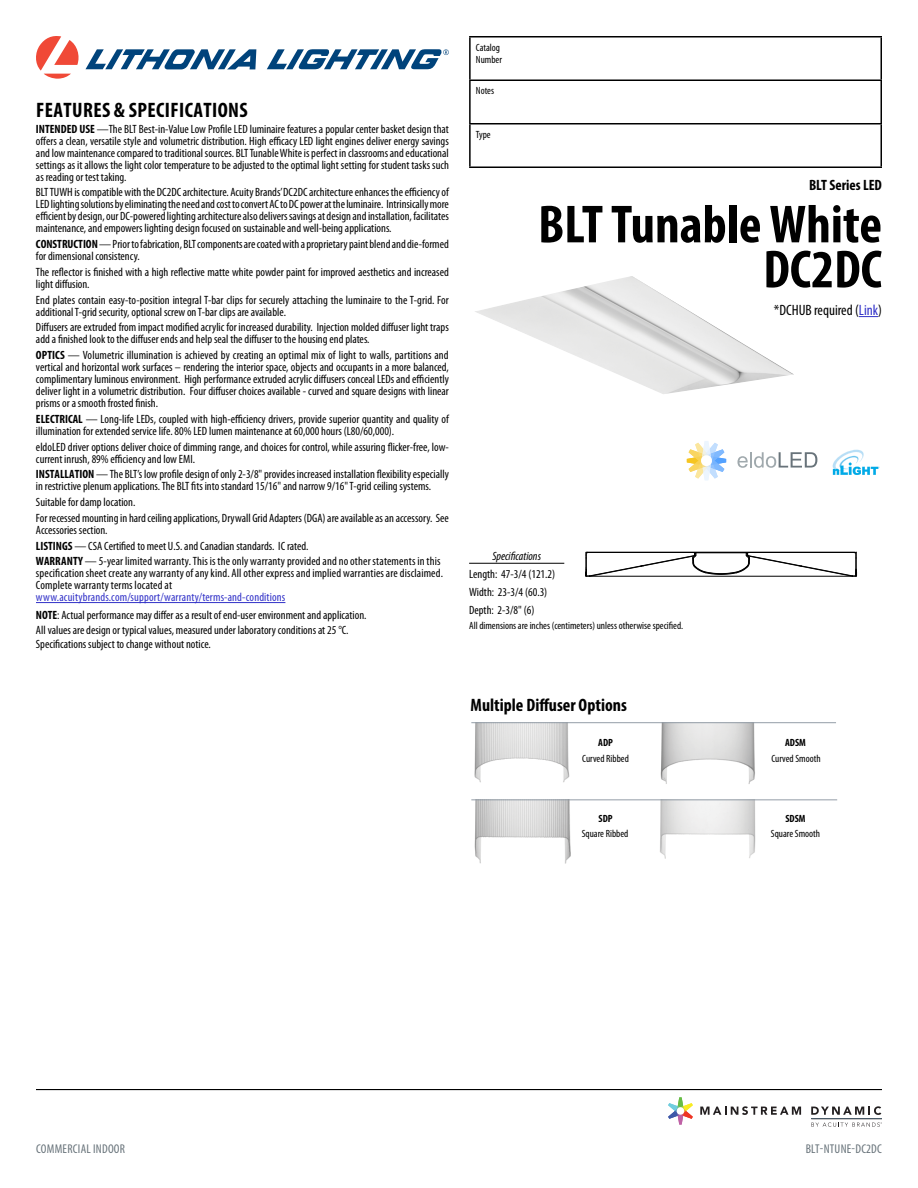
<style>
.page{position:relative;width:918px;height:1188px;background:#fff}
.page>*{position:absolute;margin:0;border:0;box-sizing:border-box;transform-origin:0 0}
.t1{font:700 condensed 54px/45px "Myriad Pro";color:#000;text-align:right}
.t2{font:700 condensed 21px "Myriad Pro";letter-spacing:.02em;color:#000}
.t3{font:700 condensed 18px "Myriad Pro";color:#000}
.t4{font:condensed 15px "Myriad Pro";color:#000}
.t5{font:700 condensed 15px "Myriad Pro";color:#000}
.t6{font:condensed 12.75px "Myriad Pro";letter-spacing:.02em;color:#68737a}
.t7{font:condensed 12px/12px "Myriad Pro";color:#000}
.t8{font:italic condensed 12px "Myriad Pro";color:#000}
.t9{font:condensed 10.5px/12.6px "Myriad Pro";color:#000}
.t10{font:700 condensed 10.5px "Myriad Pro";color:#000}
.s1{font-weight:700}
.s2{color:#3232c8}
</style>
<div class="page">
<hr style="left:36px;top:1089px;width:846px;height:1px;background:#000">
<svg style="left:700px;top:1106px;width:101px;height:9px"></svg>
<svg style="left:811px;top:1106px;width:70px;height:9px"></svg>
<svg style="left:668px;top:1097px;width:25px;height:28px"></svg>
<hr style="left:811px;top:1118px;width:71px;height:1px;background:#495966">
<svg style="left:811px;top:1122px;width:71px;height:5px"></svg>
<img style="left:475px;top:276px;width:319px;height:118px">
<svg style="left:859px;top:316px;width:19px;height:1px"></svg>
<hr style="left:469px;top:36px;width:413px;height:2px;background:#000">
<hr style="left:469px;top:38px;width:2px;height:42px;background:#000">
<hr style="left:880px;top:38px;width:2px;height:42px;background:#000">
<hr style="left:469px;top:80px;width:413px;height:1px;background:#000">
<hr style="left:469px;top:81px;width:2px;height:42px;background:#000">
<hr style="left:880px;top:81px;width:2px;height:42px;background:#000">
<hr style="left:469px;top:123px;width:413px;height:1px;background:#000">
<hr style="left:469px;top:124px;width:2px;height:42px;background:#000">
<hr style="left:880px;top:124px;width:2px;height:42px;background:#000">
<hr style="left:469px;top:166px;width:413px;height:2px;background:#000">
<hr style="left:36px;top:602px;width:249px;height:1px;background:#3232c8">
<svg style="left:36px;top:36px;width:43px;height:43px"></svg>
<svg style="left:86px;top:49px;width:170px;height:20px"></svg>
<svg style="left:267px;top:49px;width:182px;height:20px"></svg>
<svg style="left:737px;top:452px;width:80px;height:16px"></svg>
<svg style="left:687px;top:441px;width:39px;height:39px"></svg>
<hr style="left:469px;top:563px;width:95px;height:1px;background:#000">
<img style="left:660px;top:801px;width:96px;height:58px">
<img style="left:474px;top:801px;width:97px;height:63px">
<img style="left:655px;top:723px;width:108px;height:61px">
<img style="left:471px;top:723px;width:104px;height:60px">
<hr style="left:471px;top:722px;width:365px;height:1px;background:#939da7">
<hr style="left:471px;top:800px;width:366px;height:1px;background:#939da7">
<svg style="left:585px;top:552px;width:272px;height:25px"></svg>
<svg style="left:833px;top:450px;width:47px;height:25px"></svg>
<h2 class="t2" style="left:36px;top:97px;width:213px">FEATURES &amp; SPECIFICATIONS</h2>
<p class="t7" style="left:36px;top:123px;width:414px;text-align:justify"><span class="s1">INTENDED USE</span> —The BLT Best-in-Value Low Profile LED luminaire features a popular center basket design that offers a clean, versatile style and volumetric distribution. High efficacy LED light engines deliver energy savings and low maintenance compared to traditional sources. BLT Tunable White is perfect in classrooms and educational settings as it allows the light color temperature to be adjusted to the optimal light setting for student tasks such as reading or test taking.</p>
<p class="t7" style="left:36px;top:187px;width:414px;text-align:justify">BLT TUWH is compatible with the DC2DC architecture. Acuity Brands’DC2DC architecture enhances the efficiency of LED lighting solutions by eliminating the need and cost to convert AC to DC power at the luminaire. Intrinsically more efficient by design, our DC-powered lighting architecture also delivers savings at design and installation, facilitates maintenance, and empowers lighting design focused on sustainable and well-being applications.</p>
<p class="t7" style="left:36px;top:238px;width:414px"><span class="s1">CONSTRUCTION</span> — Prior to fabrication, BLT components are coated with a proprietary paint blend and die-formed for dimensional consistency.</p>
<p class="t7" style="left:36px;top:266px;width:414px">The reflector is finished with a high reflective matte white powder paint for improved aesthetics and increased light diffusion.</p>
<p class="t7" style="left:36px;top:294px;width:414px">End plates contain easy-to-position integral T-bar clips for securely attaching the luminaire to the T-grid. For additional T-grid security, optional screw on T-bar clips are available.</p>
<p class="t7" style="left:36px;top:322px;width:414px">Diffusers are extruded from impact modified acrylic for increased durability. Injection molded diffuser light traps add a finished look to the diffuser ends and help seal the diffuser to the housing end plates.</p>
<p class="t7" style="left:36px;top:349px;width:414px;text-align:justify"><span class="s1">OPTICS</span> — Volumetric illumination is achieved by creating an optimal mix of light to walls, partitions and vertical and horizontal work surfaces – rendering the interior space, objects and occupants in a more balanced, complimentary luminous environment. High performance extruded acrylic diffusers conceal LEDs and efficiently deliver light in a volumetric distribution. Four diffuser choices available - curved and square designs with linear prisms or a smooth frosted finish.</p>
<p class="t7" style="left:36px;top:413px;width:414px"><span class="s1">ELECTRICAL</span> — Long-life LEDs, coupled with high-efficiency drivers, provide superior quantity and quality of illumination for extended service life. 80% LED lumen maintenance at 60,000 hours (L80/60,000).</p>
<p class="t7" style="left:36px;top:441px;width:414px">eldoLED driver options deliver choice of dimming range, and choices for control, while assuring flicker-free, low&shy;current inrush, 89% efficiency and low EMI.</p>
<p class="t7" style="left:36px;top:469px;width:414px"><span class="s1">INSTALLATION</span> — The BLT’s low profile design of only 2-3/8" provides increased installation flexibility especially in restrictive plenum applications. The BLT fits into standard 15/16" and narrow 9/16" T-grid ceiling systems.</p>
<p class="t7" style="left:36px;top:494px;width:414px;line-height:15.8px">Suitable for damp location.<br>For recessed mounting in hard ceiling applications, Drywall Grid Adapters (DGA) are available as an accessory. See</p>
<p class="t7" style="left:36px;top:522px;width:406px;line-height:15.8px">Accessories section.<br><span class="s1">LISTINGS</span> — CSA Certified to meet U.S. and Canadian standards. IC rated.<br><span class="s1">WARRANTY</span> — 5-year limited warranty. This is the only warranty provided and no other statements in this</p>
<p class="t7" style="left:36px;top:568px;width:409px">specification sheet create any warranty of any kind. All other express and implied warranties are disclaimed.<br>Complete warranty terms located at</p>
<p class="t7" style="left:36px;top:588px;width:332px;line-height:18.1px"><span class="s2">www.acuitybrands.com/support/warranty/terms-and-conditions<br></span><span class="s1">NOTE</span>: Actual performance may differ as a result of end-user environment and application.</p>
<p class="t7" style="left:36px;top:623px;width:314px;line-height:14.4px">All values are design or typical values, measured under laboratory conditions at 25 °C.<br>Specifications subject to change without notice.</p>
<p class="t9" style="left:476px;top:41px;width:28px">Catalog<br>Number</p>
<p class="t9" style="left:476px;top:85px;width:20px">Notes</p>
<p class="t9" style="left:476px;top:128px;width:16px">Type</p>
<p class="t5" style="left:809px;top:175px;width:74px">BLT Series LED</p>
<h1 class="t1" style="left:538px;top:201px;width:345px">BLT Tunable White<br>DC2DC</h1>
<p class="t4" style="left:774px;top:302px;width:110px">*DCHUB required (<span class="s2">Link</span>)</p>
<p class="t8" style="left:492px;top:549px;width:50px">Specifications</p>
<p class="t7" style="left:469px;top:565px;width:88px;line-height:18.1px">Length: 47-3/4 (121.2)<br>Width: 23-3/4 (60.3)<br>Depth: 2-3/8" (6)</p>
<p class="t9" style="left:469px;top:620px;width:216px">All dimensions are inches (centimeters) unless otherwise specified.</p>
<h3 class="t3" style="left:471px;top:694px;width:158px">Multiple Diffuser Options</h3>
<p class="t10" style="left:598px;top:736px;width:16px">ADP</p>
<p class="t10" style="left:785px;top:736px;width:22px">ADSM</p>
<p class="t9" style="left:582px;top:752px;width:48px">Curved Ribbed</p>
<p class="t9" style="left:772px;top:752px;width:51px">Curved Smooth</p>
<p class="t10" style="left:599px;top:812px;width:16px">SDP</p>
<p class="t10" style="left:785px;top:812px;width:22px">SDSM</p>
<p class="t9" style="left:582px;top:828px;width:48px">Square Ribbed</p>
<p class="t9" style="left:771px;top:828px;width:51px">Square Smooth</p>
<p class="t6" style="left:36px;top:1141px;width:91px">COMMERCIAL INDOOR</p>
<p class="t6" style="left:806px;top:1141px;width:78px">BLT-NTUNE-DC2DC</p>
</div>
